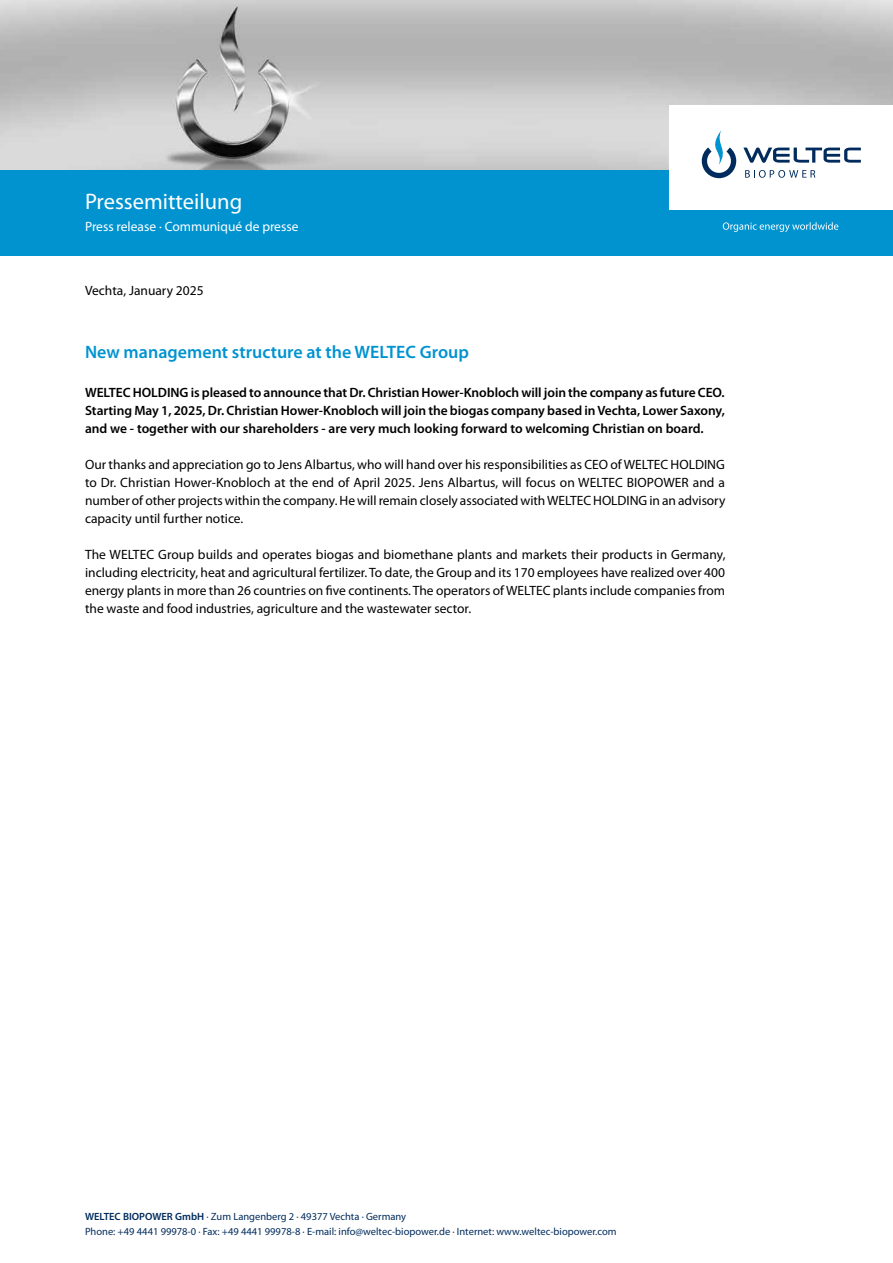
<style>
.page{position:relative;width:893px;height:1263px;background:#fff}
.page>*{position:absolute;margin:0;border:0;box-sizing:border-box;transform-origin:0 0}
.t1{font:22.5px "Myriad Pro";color:#fff}
.t2{font:600 18px "Myriad Pro";color:#0093d0}
.t3{font:13.5px/18px "Myriad Pro";color:#000;text-align:justify}
.t4{font:600 13.5px/18px "Myriad Pro";color:#000;text-align:justify}
.t5{font:13.5px "Myriad Pro";color:#fff}
.t6{font:10.5px/15px "Myriad Pro";color:#002b5c}
.s1{font-weight:600}
</style>
<div class="page">
<img style="left:0;top:0;width:893px;height:170px">
<div style="left:0;top:170px;width:893px;height:85px;background:#0093d0"></div>
<div style="left:670px;top:106px;width:223px;height:104px;background:#fff"></div>
<svg style="left:723px;top:222px;width:115px;height:10px"></svg>
<svg style="left:702px;top:130px;width:34px;height:48px"></svg>
<svg style="left:743px;top:147px;width:118px;height:16px"></svg>
<svg style="left:745px;top:170px;width:70px;height:8px"></svg>
<h1 class="t1" style="left:85px;top:188px;width:159px">Pressemitteilung</h1>
<p class="t5" style="left:85px;top:218px;width:215px">Press release · Communiqué de presse</p>
<p class="t3" style="left:85px;top:281px;width:120px">Vechta, January 2025</p>
<h2 class="t2" style="left:85px;top:341px;width:385px">New management structure at the WELTEC Group</h2>
<p class="t4" style="left:85px;top:383px;width:641px">WELTEC HOLDING is pleased to announce that Dr. Christian Hower-Knobloch will join the company as future CEO.<br>Starting May 1, 2025, Dr. Christian Hower-Knobloch will join the biogas company based in Vechta, Lower Saxony, and we - together with our shareholders - are very much looking forward to welcoming Christian on board.</p>
<p class="t3" style="left:85px;top:455px;width:642px">Our thanks and appreciation go to Jens Albartus, who will hand over his responsibilities as CEO of WELTEC HOLDING to Dr. Christian Hower-Knobloch at the end of April 2025. Jens Albartus, will focus on WELTEC BIOPOWER and a number of other projects within the company. He will remain closely associated with WELTEC HOLDING in an advisory capacity until further notice.</p>
<p class="t3" style="left:85px;top:545px;width:642px">The WELTEC Group builds and operates biogas and biomethane plants and markets their products in Germany, including electricity, heat and agricultural fertilizer. To date, the Group and its 170 employees have realized over 400 energy plants in more than 26 countries on five continents. The operators of WELTEC plants include companies from the waste and food industries, agriculture and the wastewater sector.</p>
<p class="t6" style="left:85px;top:1209px;width:533px"><span class="s1">WELTEC BIOPOWER GmbH</span> · Zum Langenberg 2 · 49377 Vechta · Germany<br>Phone: +49 4441 99978-0 · Fax: +49 4441 99978-8 · E-mail: info@weltec-biopower.de · Internet: www.weltec-biopower.com</p>
</div>
